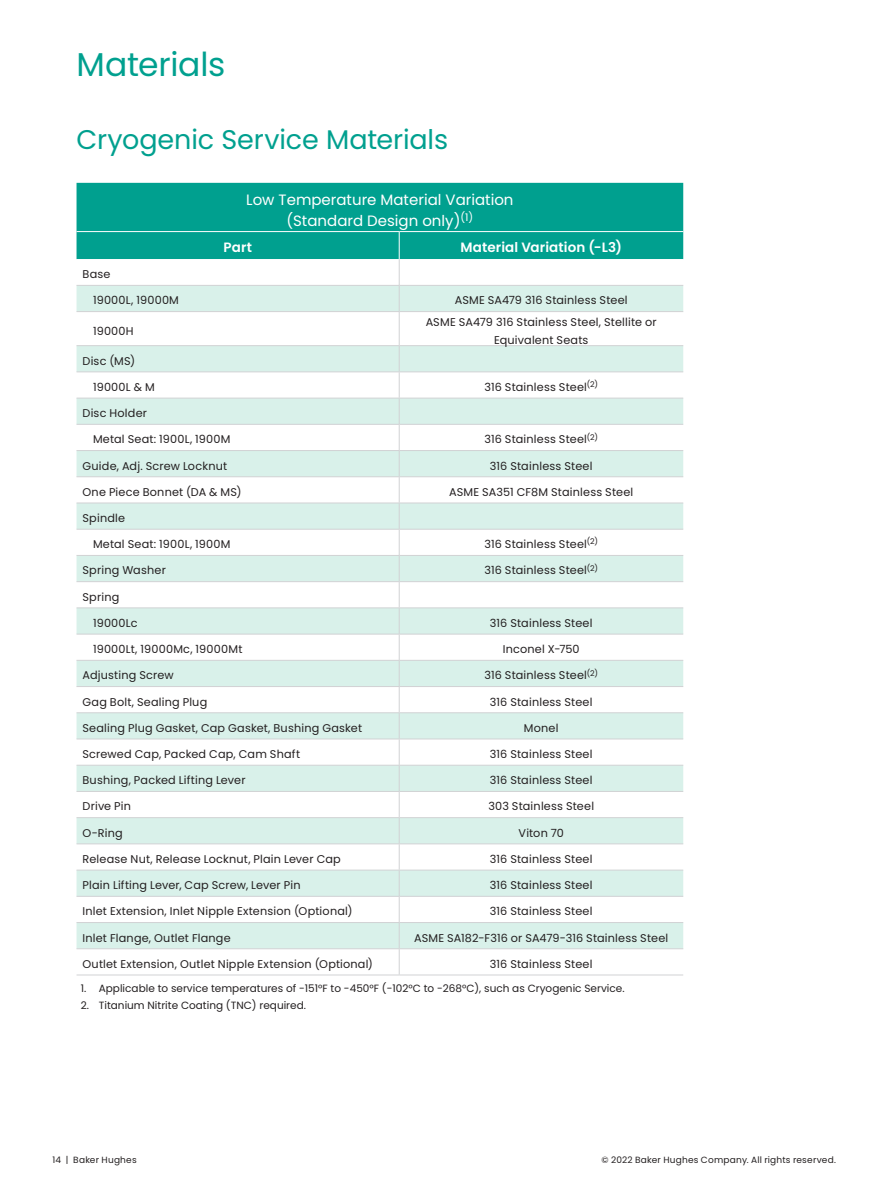
<style>
.page{position:relative;width:891px;height:1188px;background:#fff}
.page>*{position:absolute;margin:0;border:0;box-sizing:border-box;transform-origin:0 0}
.Header_copy{font:33px "Poppins";letter-spacing:-.005em;color:#00a08f}
.Sub_Heading_copy{font:27px "Poppins";letter-spacing:-.005em;color:#00a08f}
._8_5_pt-body_text_co{font:15px/21px "Poppins";color:#fff;text-align:center}
.t1{font:600 13.5px "Poppins";letter-spacing:.01em;color:#fff}
.t2{font:11.25px/18px "Poppins";letter-spacing:.015em;color:#231f20;text-align:center}
._8_5_pt-body_text_co-2{font:10.5px "Poppins";color:#231f20}
.t3{font:9px "Poppins";letter-spacing:.025em;color:#231f20}
</style>
<div class="page">
<div style="left:77px;top:183px;width:606px;height:76px;background:#00a08f"></div>
<svg style="left:77px;top:286px;width:606px;height:662px;fill:#d9f1ea"></svg>
<hr style="left:77px;top:231px;width:322px;height:1px;background:#fff">
<hr style="left:399px;top:231px;width:284px;height:1px;background:#fff">
<hr style="left:77px;top:285px;width:322px;height:1px;background:#d1d2d4">
<hr style="left:399px;top:285px;width:284px;height:1px;background:#d1d2d4">
<svg style="left:399px;top:232px;width:1px;height:79px"></svg>
<hr style="left:77px;top:311px;width:322px;height:1px;background:#d1d2d4">
<hr style="left:399px;top:311px;width:284px;height:1px;background:#d1d2d4">
<hr style="left:399px;top:312px;width:1px;height:33px;background:#d1d2d4">
<hr style="left:77px;top:345px;width:322px;height:1px;background:#d1d2d4">
<hr style="left:399px;top:345px;width:284px;height:1px;background:#d1d2d4">
<hr style="left:77px;top:372px;width:322px;height:1px;background:#d1d2d4">
<hr style="left:399px;top:372px;width:284px;height:1px;background:#d1d2d4">
<hr style="left:77px;top:398px;width:322px;height:1px;background:#d1d2d4">
<hr style="left:399px;top:398px;width:284px;height:1px;background:#d1d2d4">
<hr style="left:77px;top:424px;width:322px;height:1px;background:#d1d2d4">
<hr style="left:399px;top:424px;width:284px;height:1px;background:#d1d2d4">
<hr style="left:77px;top:450px;width:322px;height:1px;background:#d1d2d4">
<hr style="left:399px;top:450px;width:284px;height:1px;background:#d1d2d4">
<hr style="left:77px;top:476px;width:322px;height:1px;background:#d1d2d4">
<hr style="left:399px;top:476px;width:284px;height:1px;background:#d1d2d4">
<hr style="left:77px;top:503px;width:322px;height:1px;background:#d1d2d4">
<hr style="left:399px;top:503px;width:284px;height:1px;background:#d1d2d4">
<hr style="left:77px;top:529px;width:322px;height:1px;background:#d1d2d4">
<hr style="left:399px;top:529px;width:284px;height:1px;background:#d1d2d4">
<hr style="left:77px;top:555px;width:322px;height:1px;background:#d1d2d4">
<hr style="left:399px;top:555px;width:284px;height:1px;background:#d1d2d4">
<hr style="left:77px;top:581px;width:322px;height:1px;background:#d1d2d4">
<hr style="left:399px;top:581px;width:284px;height:1px;background:#d1d2d4">
<hr style="left:77px;top:608px;width:322px;height:1px;background:#d1d2d4">
<hr style="left:399px;top:608px;width:284px;height:1px;background:#d1d2d4">
<hr style="left:77px;top:634px;width:322px;height:1px;background:#d1d2d4">
<hr style="left:399px;top:634px;width:284px;height:1px;background:#d1d2d4">
<hr style="left:77px;top:660px;width:322px;height:1px;background:#d1d2d4">
<hr style="left:399px;top:660px;width:284px;height:1px;background:#d1d2d4">
<hr style="left:77px;top:686px;width:322px;height:1px;background:#d1d2d4">
<hr style="left:399px;top:686px;width:284px;height:1px;background:#d1d2d4">
<hr style="left:77px;top:712px;width:322px;height:1px;background:#d1d2d4">
<hr style="left:399px;top:712px;width:284px;height:1px;background:#d1d2d4">
<hr style="left:77px;top:739px;width:322px;height:1px;background:#d1d2d4">
<hr style="left:399px;top:739px;width:284px;height:1px;background:#d1d2d4">
<hr style="left:77px;top:765px;width:322px;height:1px;background:#d1d2d4">
<hr style="left:399px;top:765px;width:284px;height:1px;background:#d1d2d4">
<hr style="left:77px;top:791px;width:322px;height:1px;background:#d1d2d4">
<hr style="left:399px;top:791px;width:284px;height:1px;background:#d1d2d4">
<hr style="left:77px;top:817px;width:322px;height:1px;background:#d1d2d4">
<hr style="left:399px;top:817px;width:284px;height:1px;background:#d1d2d4">
<hr style="left:77px;top:844px;width:322px;height:1px;background:#d1d2d4">
<hr style="left:399px;top:844px;width:284px;height:1px;background:#d1d2d4">
<hr style="left:77px;top:870px;width:322px;height:1px;background:#d1d2d4">
<hr style="left:399px;top:870px;width:284px;height:1px;background:#d1d2d4">
<hr style="left:77px;top:896px;width:322px;height:1px;background:#d1d2d4">
<hr style="left:399px;top:896px;width:284px;height:1px;background:#d1d2d4">
<hr style="left:77px;top:922px;width:322px;height:1px;background:#d1d2d4">
<hr style="left:399px;top:922px;width:284px;height:1px;background:#d1d2d4">
<hr style="left:77px;top:948px;width:322px;height:1px;background:#d1d2d4">
<hr style="left:399px;top:948px;width:284px;height:1px;background:#d1d2d4">
<svg style="left:399px;top:346px;width:1px;height:629px"></svg>
<hr style="left:77px;top:975px;width:322px;height:1px;background:#d1d2d4">
<hr style="left:399px;top:975px;width:284px;height:1px;background:#d1d2d4">
<p class="Header_copy" style="left:77px;top:46px;width:150px">Materials</p>
<p class="Sub_Heading_copy" style="left:77px;top:124px;width:373px">Cryogenic Service Materials</p>
<p class="_8_5_pt-body_text_co" style="left:246px;top:189px;width:269px">Low Temperature Material Variation (Standard Design only)<sup>(1)</sup></p>
<p class="t1" style="left:224px;top:240px;width:30px">Part</p>
<p class="t1" style="left:461px;top:240px;width:163px">Material Variation (-L3)</p>
<p class="t2" style="left:83px;top:265px;width:29px">Base</p>
<p class="t2" style="left:93px;top:292px;width:87px">19000L, 19000M</p>
<p class="t2" style="left:455px;top:292px;width:174px">ASME SA479 316 Stainless Steel</p>
<p class="t2" style="left:93px;top:322px;width:42px">19000H</p>
<p class="t2" style="left:426px;top:313px;width:232px">ASME SA479 316 Stainless Steel, Stellite or<br>Equivalent Seats</p>
<p class="t2" style="left:83px;top:352px;width:54px">Disc (MS)</p>
<p class="t2" style="left:93px;top:378px;width:63px">19000L &amp; M</p>
<p class="t2" style="left:484px;top:378px;width:115px">316 Stainless Steel<sup>(2)</sup></p>
<p class="t2" style="left:83px;top:404px;width:66px">Disc Holder</p>
<p class="t2" style="left:93px;top:430px;width:139px">Metal Seat: 1900L, 1900M</p>
<p class="t2" style="left:484px;top:430px;width:115px">316 Stainless Steel<sup>(2)</sup></p>
<p class="t2" style="left:83px;top:457px;width:146px">Guide, Adj. Screw Locknut</p>
<p class="t2" style="left:490px;top:457px;width:104px">316 Stainless Steel</p>
<p class="t2" style="left:83px;top:483px;width:161px">One Piece Bonnet (DA &amp; MS)</p>
<p class="t2" style="left:449px;top:483px;width:186px">ASME SA351 CF8M Stainless Steel</p>
<p class="t2" style="left:83px;top:509px;width:44px">Spindle</p>
<p class="t2" style="left:93px;top:535px;width:139px">Metal Seat: 1900L, 1900M</p>
<p class="t2" style="left:484px;top:535px;width:115px">316 Stainless Steel<sup>(2)</sup></p>
<p class="t2" style="left:83px;top:562px;width:85px">Spring Washer</p>
<p class="t2" style="left:484px;top:562px;width:115px">316 Stainless Steel<sup>(2)</sup></p>
<p class="t2" style="left:83px;top:588px;width:38px">Spring</p>
<p class="t2" style="left:93px;top:614px;width:46px">19000Lc</p>
<p class="t2" style="left:490px;top:614px;width:104px">316 Stainless Steel</p>
<p class="t2" style="left:93px;top:640px;width:151px">19000Lt, 19000Mc, 19000Mt</p>
<p class="t2" style="left:503px;top:640px;width:78px">Inconel X-750</p>
<p class="t2" style="left:83px;top:666px;width:93px">Adjusting Screw</p>
<p class="t2" style="left:484px;top:666px;width:115px">316 Stainless Steel<sup>(2)</sup></p>
<p class="t2" style="left:83px;top:693px;width:126px">Gag Bolt, Sealing Plug</p>
<p class="t2" style="left:490px;top:693px;width:104px">316 Stainless Steel</p>
<p class="t2" style="left:83px;top:719px;width:281px">Sealing Plug Gasket, Cap Gasket, Bushing Gasket</p>
<p class="t2" style="left:524px;top:719px;width:36px">Monel</p>
<p class="t2" style="left:83px;top:745px;width:219px">Screwed Cap, Packed Cap, Cam Shaft</p>
<p class="t2" style="left:490px;top:745px;width:104px">316 Stainless Steel</p>
<p class="t2" style="left:83px;top:771px;width:165px">Bushing, Packed Lifting Lever</p>
<p class="t2" style="left:490px;top:771px;width:104px">316 Stainless Steel</p>
<p class="t2" style="left:83px;top:798px;width:50px">Drive Pin</p>
<p class="t2" style="left:488px;top:798px;width:107px">303 Stainless Steel</p>
<p class="t2" style="left:83px;top:824px;width:42px">O-Ring</p>
<p class="t2" style="left:519px;top:824px;width:47px">Viton 70</p>
<p class="t2" style="left:83px;top:850px;width:260px">Release Nut, Release Locknut, Plain Lever Cap</p>
<p class="t2" style="left:490px;top:850px;width:104px">316 Stainless Steel</p>
<p class="t2" style="left:83px;top:876px;width:220px">Plain Lifting Lever, Cap Screw, Lever Pin</p>
<p class="t2" style="left:490px;top:876px;width:104px">316 Stainless Steel</p>
<p class="t2" style="left:83px;top:902px;width:271px">Inlet Extension, Inlet Nipple Extension (Optional)</p>
<p class="t2" style="left:490px;top:902px;width:104px">316 Stainless Steel</p>
<p class="t2" style="left:83px;top:929px;width:150px">Inlet Flange, Outlet Flange</p>
<p class="t2" style="left:414px;top:929px;width:256px">ASME SA182-F316 or SA479-316 Stainless Steel</p>
<p class="t2" style="left:83px;top:955px;width:292px">Outlet Extension, Outlet Nipple Extension (Optional)</p>
<p class="t2" style="left:490px;top:955px;width:104px">316 Stainless Steel</p>
<p class="_8_5_pt-body_text_co-2" style="left:81px;top:983px;width:545px">1. Applicable to service temperatures of -151°F to -450°F (-102°C to -268°C), such as Cryogenic Service.</p>
<p class="_8_5_pt-body_text_co-2" style="left:81px;top:999px;width:227px">2. Titanium Nitrite Coating (TNC) required.</p>
<p class="t3" style="left:52px;top:1155px;width:86px">14 | Baker Hughes</p>
<p class="t3" style="left:602px;top:1155px;width:236px">© 2022 Baker Hughes Company. All rights reserved.</p>
</div>
